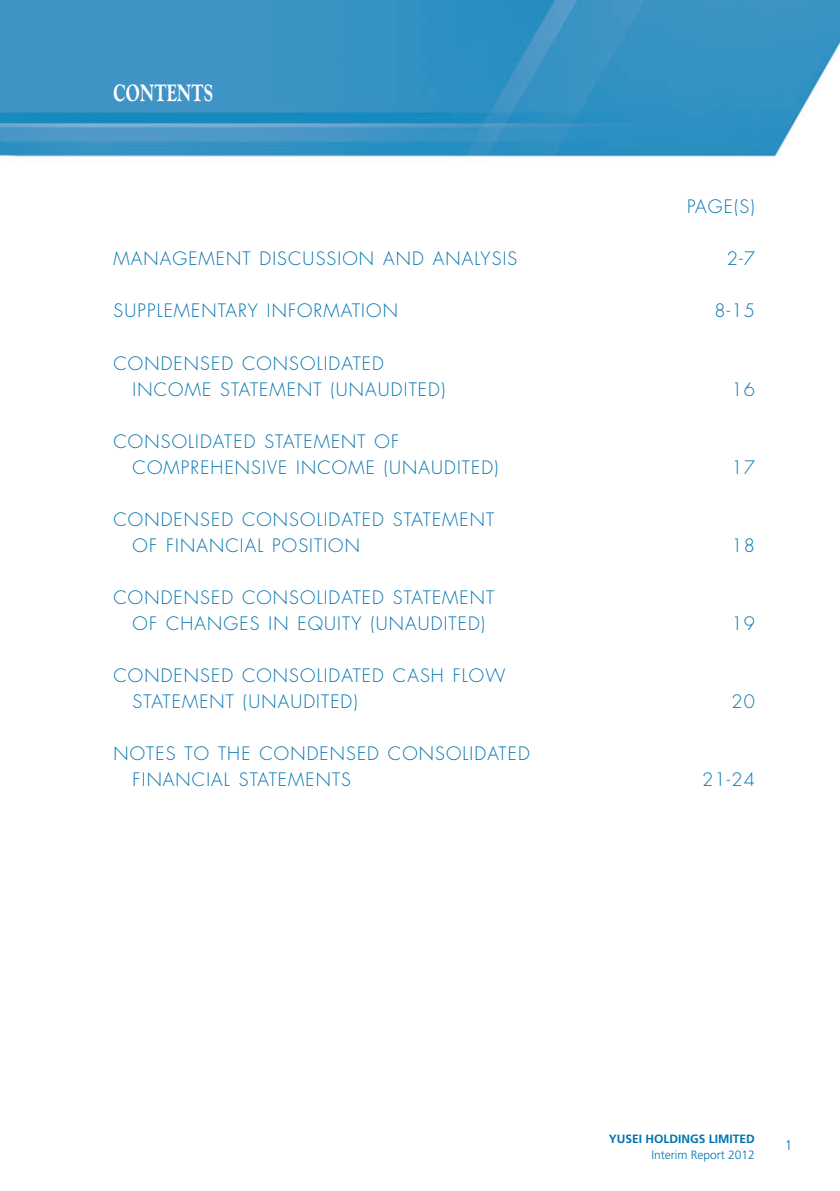
<style>
.page{position:relative;width:840px;height:1191px;background:#fff}
.page>*{position:absolute;margin:0;border:0;box-sizing:border-box;transform-origin:0 0}
.t1{font:800 24px "Goudy Std";letter-spacing:.015em;color:#fff;scale:.7 1}
.t2{font:300 18px/26px "Futura Std";letter-spacing:.06em;color:#0073ae}
.t3{font:700 12px/16px "Frutiger LT Std";color:#0073ae;text-align:right}
.s1{font-weight:300}
</style>
<div class="page">
<img style="left:0;top:0;width:839px;height:157px">
<p class="t1" style="left:113px;top:79px;width:144px">CONTENTS</p>
<p class="t2" style="left:686px;top:194px;width:69px">PAGE(S)</p>
<p class="t2" style="left:113px;top:246px;width:405px">MANAGEMENT DISCUSSION AND ANALYSIS</p>
<p class="t2" style="left:726px;top:246px;width:29px">2-7</p>
<p class="t2" style="left:113px;top:298px;width:286px">SUPPLEMENTARY INFORMATION</p>
<p class="t2" style="left:714px;top:298px;width:42px">8-15</p>
<p class="t2" style="left:133px;top:350px;width:314px;text-indent:-19px">CONDENSED CONSOLIDATED<br>INCOME STATEMENT (UNAUDITED)</p>
<p class="t2" style="left:731px;top:376px;width:25px">16</p>
<p class="t2" style="left:133px;top:428px;width:367px;text-indent:-19px">CONSOLIDATED STATEMENT OF<br>COMPREHENSIVE INCOME (UNAUDITED)</p>
<p class="t2" style="left:133px;top:506px;width:363px;text-indent:-19px">CONDENSED CONSOLIDATED STATEMENT<br>OF FINANCIAL POSITION</p>
<p class="t2" style="left:113px;top:584px;width:382px;text-align:center">CONDENSED CONSOLIDATED STATEMENT<br>OF CHANGES IN EQUITY (UNAUDITED)</p>
<p class="t2" style="left:133px;top:662px;width:374px;text-indent:-19px">CONDENSED CONSOLIDATED CASH FLOW<br>STATEMENT (UNAUDITED)</p>
<p class="t2" style="left:133px;top:740px;width:398px;text-indent:-19px">NOTES TO THE CONDENSED CONSOLIDATED<br>FINANCIAL STATEMENTS</p>
<p class="t2" style="left:731px;top:454px;width:25px">17</p>
<p class="t2" style="left:731px;top:532px;width:25px">18</p>
<p class="t2" style="left:731px;top:610px;width:25px">19</p>
<p class="t2" style="left:731px;top:688px;width:25px">20</p>
<p class="t2" style="left:701px;top:766px;width:54px">21-24</p>
<p class="t3" style="left:608px;top:1131px;width:148px">YUSEI HOLDINGS LIMITED<br><span class="s1">Interim Report 201 2</span></p>
</div>
